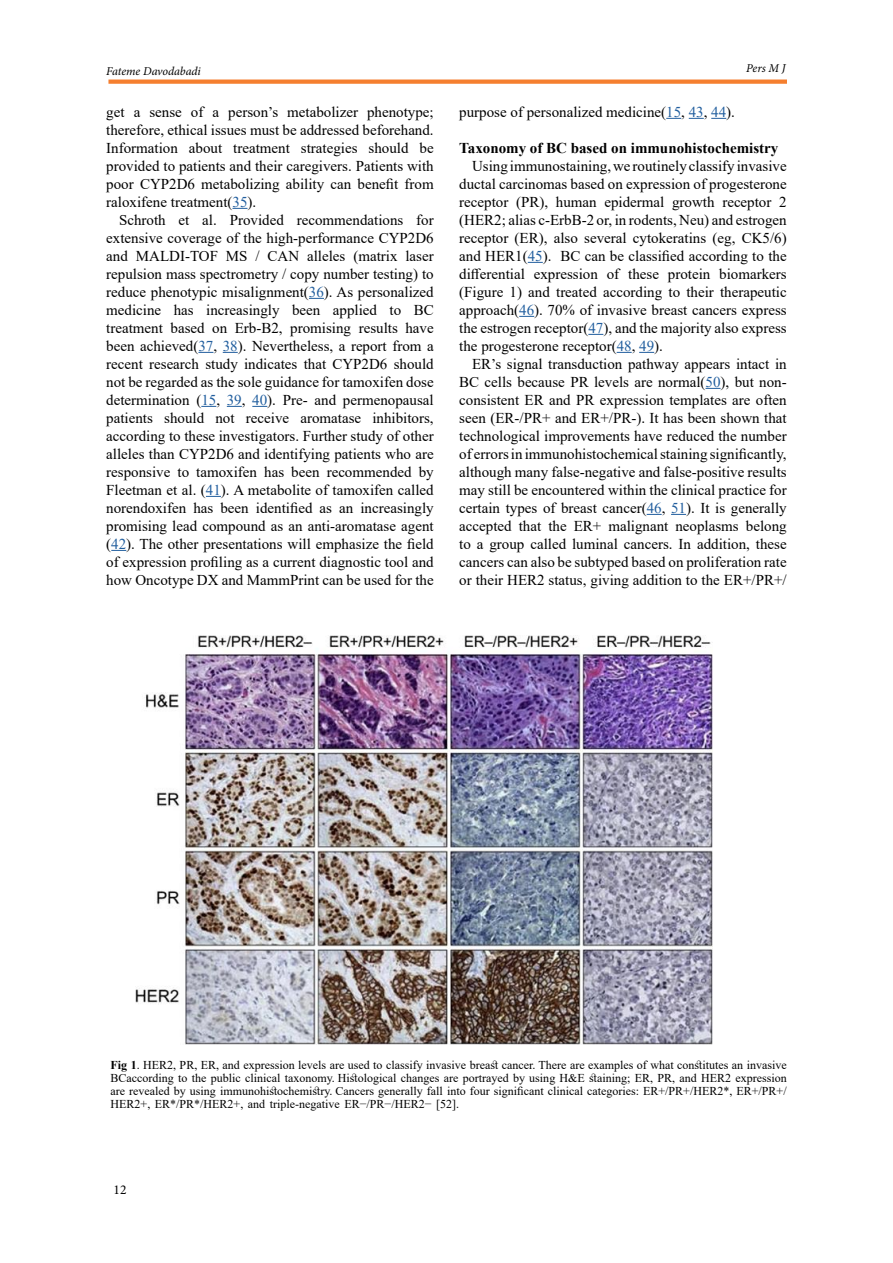
<style>
.page{position:relative;width:893px;height:1263px;background:#fff}
.page>*{position:absolute;margin:0;border:0;box-sizing:border-box;transform-origin:0 0}
.t1{font:15px/18px "Times New Roman";color:#000;text-align:justify}
.t2{font:700 15px "Times New Roman";color:#000}
.t3{font:13.5px "Minion Pro";color:#000}
.t4{font:12px/12.9px "Times New Roman";color:#000;text-align:justify}
.t5{font:italic 12px "Minion Pro";letter-spacing:-.005em;color:#000}
.s1{color:#215e9e}
.s2{font-weight:700}
</style>
<div class="page">
<svg style="left:108px;top:80px;width:679px;height:4px;background:#f5863b"></svg>
<svg style="left:232px;top:208px;width:15px;height:1px"></svg>
<svg style="left:309px;top:298px;width:15px;height:1px"></svg>
<svg style="left:198px;top:352px;width:15px;height:1px"></svg>
<svg style="left:223px;top:352px;width:15px;height:1px"></svg>
<svg style="left:201px;top:406px;width:15px;height:1px"></svg>
<svg style="left:227px;top:406px;width:15px;height:1px"></svg>
<svg style="left:252px;top:406px;width:15px;height:1px"></svg>
<svg style="left:206px;top:496px;width:15px;height:1px"></svg>
<svg style="left:111px;top:550px;width:15px;height:1px"></svg>
<svg style="left:666px;top:118px;width:15px;height:1px"></svg>
<svg style="left:689px;top:118px;width:15px;height:1px"></svg>
<svg style="left:711px;top:118px;width:15px;height:1px"></svg>
<svg style="left:528px;top:262px;width:15px;height:1px"></svg>
<svg style="left:519px;top:316px;width:15px;height:1px"></svg>
<svg style="left:588px;top:334px;width:15px;height:1px"></svg>
<svg style="left:617px;top:352px;width:15px;height:1px"></svg>
<svg style="left:639px;top:352px;width:15px;height:1px"></svg>
<svg style="left:705px;top:388px;width:15px;height:1px"></svg>
<svg style="left:647px;top:514px;width:15px;height:1px"></svg>
<svg style="left:671px;top:514px;width:15px;height:1px"></svg>
<img style="left:135px;top:636px;width:578px;height:408px">
<p class="t5" style="left:106px;top:63px;width:96px">Fateme Davodabadi</p>
<p class="t5" style="left:746px;top:60px;width:41px">Pers M J</p>
<p class="t1" style="left:106px;top:102px;width:329px">get a sense of a person’s metabolizer phenotype; therefore, ethical issues must be addressed beforehand.<br>Information about treatment strategies should be provided to patients and their caregivers. Patients with poor CYP2D6 metabolizing ability can benefit from raloxifene treatment(<span class="s1">35</span>).</p>
<p class="t1" style="left:106px;top:210px;width:329px;text-indent:13px">Schroth et al. Provided recommendations for extensive coverage of the high-performance CYP2D6 and MALDI-TOF MS / CAN alleles (matrix laser repulsion mass spectrometry / copy number testing) to reduce phenotypic misalignment(<span class="s1">36</span>). As personalized medicine has increasingly been applied to BC treatment based on Erb-B2, promising results have been achieved(<span class="s1">37</span>, <span class="s1">38</span>). Nevertheless, a report from a recent research study indicates that CYP2D6 should not be regarded as the sole guidance for tamoxifen dose determination (<span class="s1">15</span>, <span class="s1">39</span>, <span class="s1">40</span>). Pre- and permenopausal patients should not receive aromatase inhibitors, according to these investigators. Further study of other alleles than CYP2D6 and identifying patients who are responsive to tamoxifen has been recommended by Fleetman et al. (<span class="s1">41</span>). A metabolite of tamoxifen called norendoxifen has been identified as an increasingly promising lead compound as an anti-aromatase agent (<span class="s1">42</span>). The other presentations will emphasize the field of expression profiling as a current diagnostic tool and how Oncotype DX and MammPrint can be used for the</p>
<p class="t1" style="left:459px;top:102px;width:277px">purpose of personalized medicine(<span class="s1">15</span>, <span class="s1">43</span>, <span class="s1">44</span>).</p>
<p class="t2" style="left:459px;top:137px;width:321px">Taxonomy of BC based on immunohistochemistry</p>
<p class="t1" style="left:459px;top:156px;width:329px;text-indent:13px">Using immunostaining, we routinely classify invasive ductal carcinomas based on expression of progesterone receptor (PR), human epidermal growth receptor 2 (HER2; alias c-ErbB-2 or, in rodents, Neu) and estrogen receptor (ER), also several cytokeratins (eg, CK5/6) and HER1(<span class="s1">45</span>). BC can be classified according to the differential expression of these protein biomarkers (Figure 1) and treated according to their therapeutic approach(<span class="s1">46</span>). 70% of invasive breast cancers express the estrogen receptor(<span class="s1">47</span>), and the majority also express the progesterone receptor(<span class="s1">48</span>, <span class="s1">49</span>).</p>
<p class="t1" style="left:459px;top:354px;width:329px;text-indent:13px">ER’s signal transduction pathway appears intact in BC cells because PR levels are normal(<span class="s1">50</span>), but non&shy;consistent ER and PR expression templates are often seen (ER-/PR+ and ER+/PR-). It has been shown that technological improvements have reduced the number of errorsin immunohistochemical staining significantly, although many false-negative and false-positive results may still be encountered within the clinical practice for certain types of breast cancer(<span class="s1">46</span>, <span class="s1">51</span>). It is generally accepted that the ER+ malignant neoplasms belong to a group called luminal cancers. In addition, these cancers can also be subtyped based on proliferation rate or their HER2 status, giving addition to the ER+/PR+/</p>
<p class="t4" style="left:111px;top:1058px;width:678px"><span class="s2">Fig 1</span>. HER2, PR, ER, and expression levels are used to classify invasive breast cancer. There are examples of what constitutes an invasive BCaccording to the public clinical taxonomy. Histological changes are portrayed by using H&amp;E staining; ER, PR, and HER2 expression are revealed by using immunohistochemistry. Cancers generally fall into four significant clinical categories: ER+/PR+/HER2*, ER+/PR+/ HER2+, ER*/PR*/HER2+, and triple-negative ER−/PR−/HER2− [52].</p>
<p class="t3" style="left:114px;top:1181px;width:14px">12</p>
</div>
